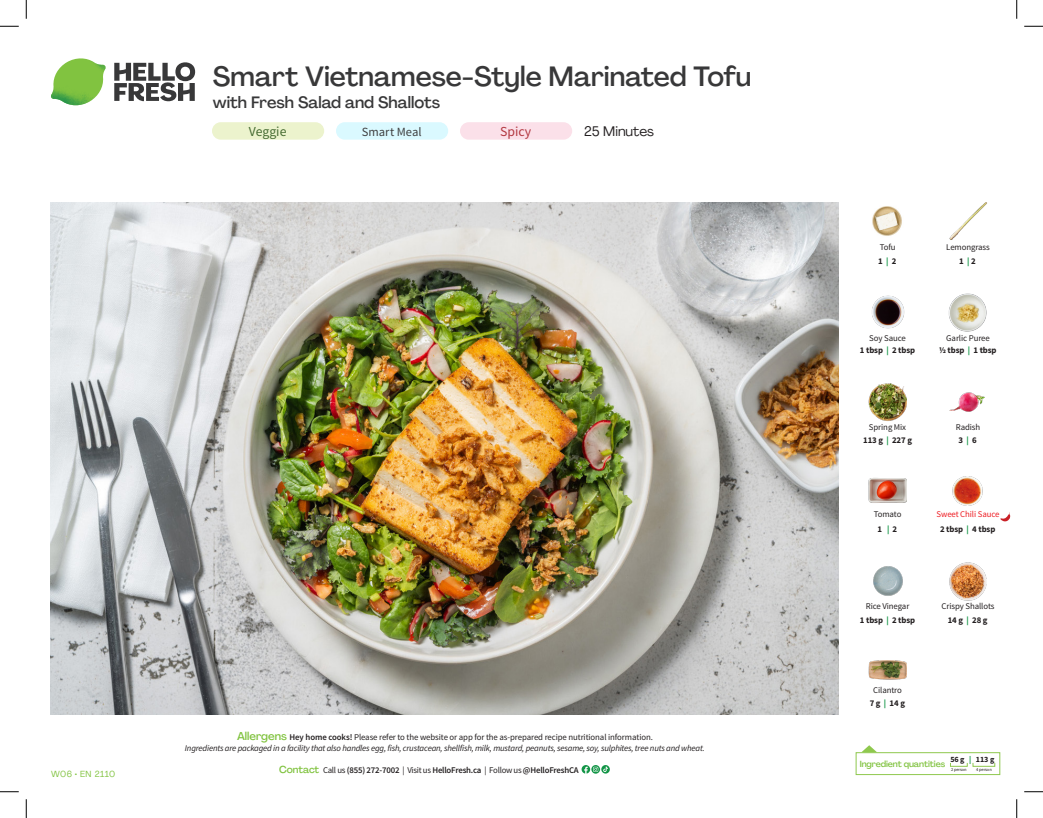
<style>
.page{position:relative;width:1043px;height:818px;background:#fff}
.page>*{position:absolute;margin:0;border:0;box-sizing:border-box;transform-origin:0 0}
._15_Titel_CA{font:500 27.5px "Agrandir";color:#383839}
._15_Titel_CA-2{font:500 16.25px "Agrandir";color:#383839}
._02_Box_Type_CA{font:13.75px "Agrandir";color:#231f20}
.t1{font:13.75px "Source Sans Pro";color:#466b32}
.t2{font:13.75px "Source Sans Pro";color:#b23740}
.t3{font:12.5px "Source Sans Pro";color:#3e3e3f}
._06_Before_Start{font:italic 8.75px "Source Sans Pro";letter-spacing:-.02em;color:#231f20}
._06_Before_Start-2{font:8.75px "Source Sans Pro";letter-spacing:-.01em;color:#231f20}
._24_Recipe_Nr_Back{font:8.75px "Source Sans Pro";letter-spacing:-.01em;color:#231f20}
._24_Recipe_Nr_Back-2{font:700 8.75px "Source Sans Pro";letter-spacing:-.01em;color:#231f20}
._06_Before_Start_HEAD{font:600 8.75px "Source Sans Pro";letter-spacing:-.02em;color:#231f20}
._06_Before_Start_HEAD-2{font:500 8.75px "Agrandir";letter-spacing:-.01em;color:#81c340}
._24_Recipe_Nr_Back-3{font:8.75px "Source Sans Pro";letter-spacing:-.01em;color:#ee1d23}
._18_FRONT_ingredients_UK{font:8.75px "Agrandir";letter-spacing:.05em;color:#81c340}
._24_Recipe_Nr_Back-4{font:700 8px "Source Sans Pro";color:#231f20}
._06_Before_Start-3{font:4.38px "Source Sans Pro";letter-spacing:-.01em;color:#231f20}
.s1{font-family:"Agrandir";font-weight:500;font-size:11.25px;color:#81c340}
.s2{font-weight:600}
.s3{font-family:"Agrandir";font-weight:500;font-size:10px;color:#81c340}
.s4{font-weight:400}
.s5{color:#129546}
</style>
<div class="page">
<svg style="left:114px;top:62px;width:81px;height:39px"></svg>
<svg style="left:55px;top:58px;width:49px;height:31px"></svg>
<img style="left:80px;top:58px;width:26px;height:21px">
<img style="left:54px;top:76px;width:47px;height:9px">
<img style="left:51px;top:79px;width:48px;height:27px">
<img style="left:79px;top:85px;width:22px;height:20px">
<img style="left:51px;top:202px;width:788px;height:512px">
<svg style="left:581px;top:765px;width:27px;height:8px"></svg>
<svg style="left:862px;top:745px;width:15px;height:7px"></svg>
<div style="left:855px;top:752px;width:145px;height:22px;border:1px solid #8fc84e"></div>
<img style="left:872px;top:295px;width:33px;height:34px">
<img style="left:948px;top:294px;width:38px;height:37px">
<img style="left:868px;top:383px;width:38px;height:38px">
<img style="left:949px;top:392px;width:36px;height:20px">
<img style="left:868px;top:478px;width:38px;height:25px">
<img style="left:952px;top:476px;width:31px;height:30px">
<img style="left:873px;top:566px;width:30px;height:30px">
<img style="left:868px;top:660px;width:38px;height:20px">
<img style="left:949px;top:202px;width:38px;height:38px">
<img style="left:872px;top:206px;width:30px;height:30px">
<img style="left:949px;top:562px;width:38px;height:38px">
<svg style="left:1000px;top:512px;width:10px;height:10px"></svg>
<div style="left:212px;top:122px;width:112px;height:18px;background:#ecf3cd;border-radius:9px"></div>
<div style="left:336px;top:122px;width:112px;height:18px;background:#daf9ff;border-radius:9px"></div>
<div style="left:460px;top:122px;width:112px;height:18px;background:#fbe0e9;border-radius:9px"></div>
<svg style="left:0;top:25px;width:19px;height:2px"></svg>
<svg style="left:1024px;top:25px;width:18px;height:2px"></svg>
<svg style="left:0;top:791px;width:19px;height:1px"></svg>
<svg style="left:1024px;top:791px;width:18px;height:1px"></svg>
<svg style="left:25px;top:0;width:2px;height:19px"></svg>
<svg style="left:25px;top:799px;width:2px;height:19px"></svg>
<svg style="left:1016px;top:0;width:1px;height:19px"></svg>
<svg style="left:1016px;top:799px;width:1px;height:19px"></svg>
<p class="_15_Titel_CA" style="left:213px;top:59px;width:540px">Smart Vietnamese-Style Marinated Tofu</p>
<p class="_15_Titel_CA-2" style="left:213px;top:93px;width:229px">with Fresh Salad and Shallots</p>
<p class="_02_Box_Type_CA" style="left:584px;top:123px;width:72px">25 Minutes</p>
<p class="t1" style="left:249px;top:123px;width:39px">Veggie</p>
<p class="t3" style="left:362px;top:124px;width:61px">Smart Meal</p>
<p class="t2" style="left:500px;top:123px;width:33px">Spicy</p>
<p class="_18_FRONT_ingredients_UK" style="left:51px;top:768px;width:66px">W06 • EN 2110</p>
<p class="_06_Before_Start-2" style="left:237px;top:731px;width:417px"><span class="s1">Allergens</span> <span class="s2">Hey home cooks!</span> Please refer to the website or app for the as-prepared recipe nutritional information.</p>
<p class="_06_Before_Start" style="left:185px;top:742px;width:521px">Ingredients are packaged in a facility that also handles egg, fish, crustacean, shellfish, milk, mustard, peanuts, sesame, soy, sulphites, tree nuts and wheat.</p>
<p class="_06_Before_Start_HEAD" style="left:279px;top:764px;width:301px"><span class="s3">Contact</span> <span class="s4">Call us</span> (855) 272-7002 <span class="s4">| Visit us</span> HelloFresh.ca <span class="s4">| Follow us</span> @HelloFreshCA</p>
<p class="_24_Recipe_Nr_Back" style="left:879px;top:241px;width:17px">Tofu</p>
<p class="_24_Recipe_Nr_Back-2" style="left:878px;top:255px;width:20px">1 <span class="s5">|</span> 2</p>
<p class="_24_Recipe_Nr_Back" style="left:946px;top:241px;width:45px">Lemongrass</p>
<p class="_24_Recipe_Nr_Back-2" style="left:959px;top:255px;width:18px">1 <span class="s5">|</span> 2</p>
<p class="_24_Recipe_Nr_Back" style="left:869px;top:332px;width:38px">Soy Sauce</p>
<p class="_24_Recipe_Nr_Back-2" style="left:860px;top:344px;width:57px">1 tbsp <span class="s5">|</span> 2 tbsp</p>
<p class="_24_Recipe_Nr_Back" style="left:946px;top:332px;width:45px">Garlic Puree</p>
<p class="_24_Recipe_Nr_Back-2" style="left:938px;top:344px;width:59px">1/2 tbsp <span class="s5">|</span> 1 tbsp</p>
<p class="_24_Recipe_Nr_Back" style="left:869px;top:422px;width:39px">Spring Mix</p>
<p class="_24_Recipe_Nr_Back-2" style="left:863px;top:434px;width:50px">113 g <span class="s5">|</span> 227 g</p>
<p class="_24_Recipe_Nr_Back" style="left:955px;top:422px;width:26px">Radish</p>
<p class="_24_Recipe_Nr_Back-2" style="left:958px;top:434px;width:20px">3 <span class="s5">|</span> 6</p>
<p class="_24_Recipe_Nr_Back" style="left:873px;top:509px;width:29px">Tomato</p>
<p class="_24_Recipe_Nr_Back-2" style="left:877px;top:523px;width:21px">1 <span class="s5">|</span> 2</p>
<p class="_24_Recipe_Nr_Back-3" style="left:936px;top:509px;width:64px">Sweet Chili Sauce</p>
<p class="_24_Recipe_Nr_Back-2" style="left:940px;top:523px;width:57px">2 tbsp <span class="s5">|</span> 4 tbsp</p>
<p class="_24_Recipe_Nr_Back" style="left:865px;top:601px;width:45px">Rice Vinegar</p>
<p class="_24_Recipe_Nr_Back-2" style="left:860px;top:614px;width:57px">1 tbsp <span class="s5">|</span> 2 tbsp</p>
<p class="_24_Recipe_Nr_Back" style="left:873px;top:684px;width:30px">Cilantro</p>
<p class="_24_Recipe_Nr_Back-2" style="left:869px;top:697px;width:37px">7 g <span class="s5">|</span> 14 g</p>
<p class="_24_Recipe_Nr_Back" style="left:941px;top:601px;width:55px">Crispy Shallots</p>
<p class="_24_Recipe_Nr_Back-2" style="left:947px;top:614px;width:41px">14 g <span class="s5">|</span> 28 g</p>
<p class="_24_Recipe_Nr_Back-4" style="left:950px;top:753px;width:45px">56 g <span class="s5">|</span> 113 g</p>
<p class="_06_Before_Start-3" style="left:951px;top:766px;width:17px">2 person</p>
<p class="_06_Before_Start-3" style="left:976px;top:766px;width:17px">4 person</p>
<p class="_06_Before_Start_HEAD-2" style="left:859px;top:758px;width:87px">Ingredient quantities</p>
</div>
